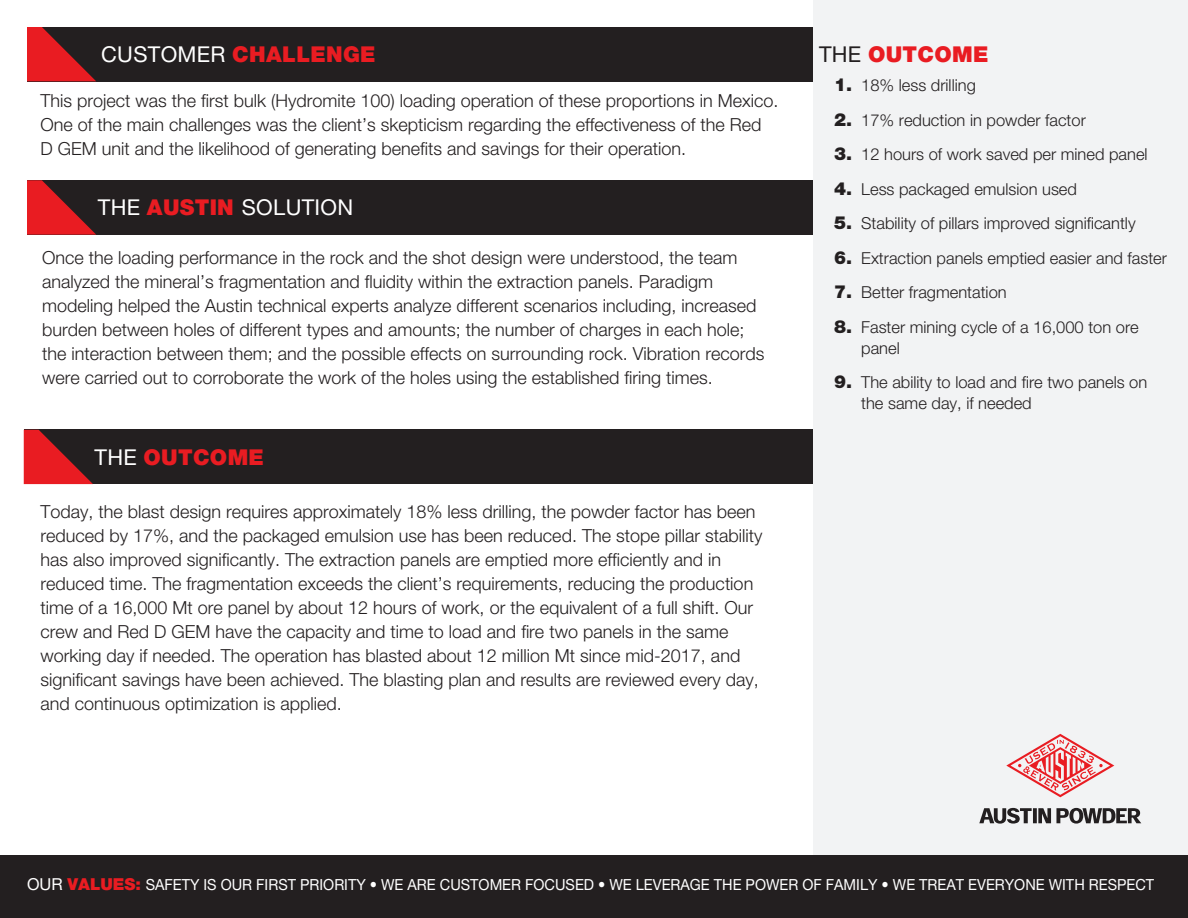
<style>
.page{position:relative;width:1188px;height:918px;background:#fff}
.page>*{position:absolute;margin:0;border:0;box-sizing:border-box;transform-origin:0 0}
.t1{font:900 21.9px "Helvetica Neue CE";letter-spacing:.015em;color:#e91c22}
.t2{font:21.9px "Helvetica Neue CE";letter-spacing:.015em;color:#fff}
.t3{font:300 18px/24px "Helvetica Neue CE";color:#231f20}
.t4{font:300 16.5px/21px "Helvetica Neue CE";color:#231f20}
.t5{font:15.3px "Helvetica Neue CE";color:#fff;scale:.95 1}
.s1{font-weight:400;color:#fff}
.s2{font-weight:900;color:#e91c22}
.s3{font-weight:400;color:#231f20}
.s4{font-weight:900;font-size:18px}
.s5{font-size:16.5px}
.s6{font-weight:900;font-size:16.5px;color:#e91c22}
</style>
<div class="page">
<div style="left:27px;top:27px;width:1161px;height:54px;background:#231f20"></div>
<svg style="left:27px;top:27px;width:69px;height:54px"></svg>
<div style="left:27px;top:180px;width:1134px;height:55px;background:#231f20"></div>
<svg style="left:27px;top:180px;width:69px;height:55px"></svg>
<div style="left:24px;top:430px;width:1134px;height:54px;background:#231f20"></div>
<svg style="left:24px;top:430px;width:69px;height:54px"></svg>
<div style="left:813px;top:0;width:375px;height:855px;background:#f2f3f4"></div>
<svg style="left:979px;top:808px;width:162px;height:16px"></svg>
<svg style="left:1006px;top:734px;width:108px;height:63px"></svg>
<div style="left:0;top:855px;width:1188px;height:63px;background:#231f20"></div>
<p class="t1" style="left:101px;top:41px;width:276px"><span class="s1">CUSTOMER</span> CHALLENGE</p>
<p class="t3" style="left:40px;top:90px;width:740px">This project was the first bulk (Hydromite 100) loading operation of these proportions in Mexico.<br>One of the main challenges was the client’s skepticism regarding the effectiveness of the Red<br>D GEM unit and the likelihood of generating benefits and savings for their operation.</p>
<p class="t2" style="left:98px;top:194px;width:257px">THE <span class="s2">AUSTIN</span> SOLUTION</p>
<p class="t3" style="left:42px;top:247px;width:724px">Once the loading performance in the rock and the shot design were understood, the team analyzed the mineral’s fragmentation and fluidity within the extraction panels. Paradigm modeling helped the Austin technical experts analyze different scenarios including, increased burden between holes of different types and amounts; the number of charges in each hole; the interaction between them; and the possible effects on surrounding rock. Vibration records were carried out to corroborate the work of the holes using the established firing times.</p>
<p class="t1" style="left:95px;top:443px;width:171px"><span class="s1">THE</span> OUTCOME</p>
<p class="t3" style="left:40px;top:501px;width:723px">Today, the blast design requires approximately 18% less drilling, the powder factor has been reduced by 17%, and the packaged emulsion use has been reduced. The stope pillar stability has also improved significantly. The extraction panels are emptied more efficiently and in reduced time. The fragmentation exceeds the client’s requirements, reducing the production time of a 16,000 Mt ore panel by about 12 hours of work, or the equivalent of a full shift. Our crew and Red D GEM have the capacity and time to load and fire two panels in the same working day if needed. The operation has blasted about 12 million Mt since mid-2017, and significant savings have been achieved. The blasting plan and results are reviewed every day, and continuous optimization is applied.</p>
<p class="t1" style="left:819px;top:41px;width:171px"><span class="s3">THE</span> OUTCOME</p>
<p class="t4" style="left:834px;top:76px;width:143px"><span class="s4">1.</span> 18% less drilling</p>
<p class="t4" style="left:834px;top:111px;width:253px"><span class="s4">2.</span> 17% reduction in powder factor</p>
<p class="t4" style="left:834px;top:145px;width:315px"><span class="s4">3.</span> 12 hours of work saved per mined panel</p>
<p class="t4" style="left:834px;top:180px;width:244px"><span class="s4">4.</span> Less packaged emulsion used</p>
<p class="t4" style="left:834px;top:214px;width:303px"><span class="s4">5.</span> Stability of pillars improved significantly</p>
<p class="t4" style="left:834px;top:249px;width:334px"><span class="s4">6.</span> Extraction panels emptied easier and faster</p>
<p class="t4" style="left:834px;top:283px;width:174px"><span class="s4">7.</span> Better fragmentation</p>
<p class="t4" style="left:861px;top:318px;width:279px;text-indent:-27px"><span class="s4">8.</span> Faster mining cycle of a 16,000 ton ore panel</p>
<p class="t4" style="left:861px;top:373px;width:288px;text-indent:-27px"><span class="s4">9.</span> The ability to load and fire two panels on the same day, if needed</p>
<p class="t5" style="left:27px;top:875px;width:1188px"><span class="s5">OUR</span> <span class="s6">VALUES:</span> SAFETY IS OUR FIRST PRIORITY • WE ARE CUSTOMER FOCUSED • WE LEVERAGE THE POWER OF FAMILY • WE TREAT EVERYONE WITH RESPECT</p>
</div>
